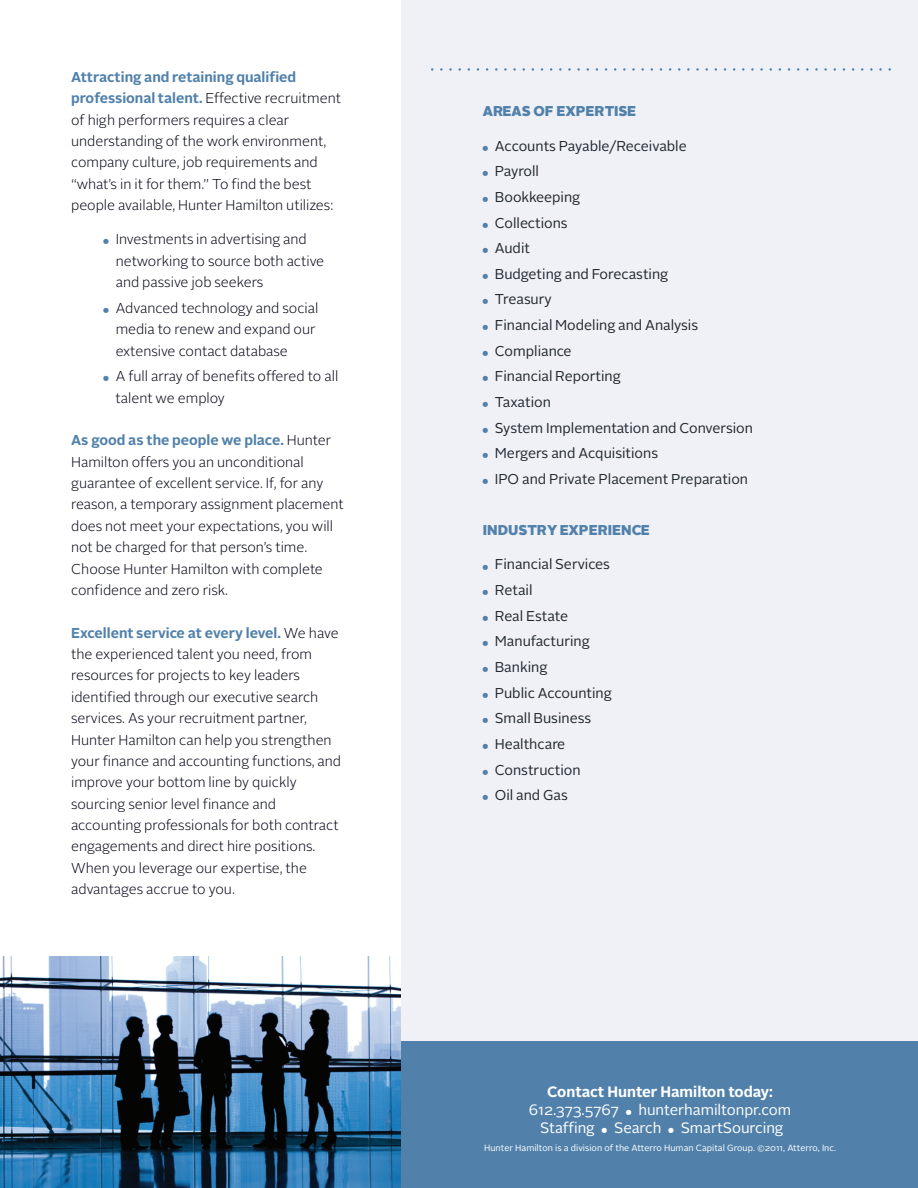
<style>
.page{position:relative;width:918px;height:1188px;background:#fff}
.page>*{position:absolute;margin:0;border:0;box-sizing:border-box;transform-origin:0 0}
.t1{font:15px "Alright Sans";letter-spacing:-.005em;color:#fff}
.t2{font:700 15px "Alright Sans";color:#fff}
.t3{font:300 14.25px/21.3px "Alright Sans";color:#000314}
.t4{font:14.25px/25.7px "Alright Sans";color:#20282e}
.t5{font:700 14.25px/21.3px "Alright Sans";color:#5181ab}
.t6{font:900 14.25px "Alright Sans";color:#5181ab}
.t7{font:9px "Alright Sans";color:#fff}
.s1{font-weight:300;color:#000314}
</style>
<div class="page">
<img style="left:0;top:957px;width:401px;height:231px">
<div style="left:401px;top:0;width:517px;height:1188px;background:#f0f1f6"></div>
<div style="left:401px;top:1041px;width:517px;height:147px;background:#5181ab"></div>
<p class="t5" style="left:71px;top:68px;width:271px">Attracting and retaining qualified professional talent. <span class="s1">Effective recruitment</span></p>
<p class="t3" style="left:71px;top:110px;width:264px">of high performers requires a clear understanding of the work environment, company culture, job requirements and “what’s in it for them.” To find the best people available, Hunter Hamilton utilizes:</p>
<p class="t3" style="left:116px;top:230px;width:210px">Investments in advertising and networking to source both active and passive job seekers</p>
<p class="t3" style="left:116px;top:298px;width:204px">Advanced technology and social media to renew and expand our extensive contact database</p>
<p class="t3" style="left:116px;top:367px;width:224px">A full array of benefits offered to all talent we employ</p>
<p class="t5" style="left:71px;top:431px;width:262px">As good as the people we place. <span class="s1">Hunter</span></p>
<p class="t3" style="left:71px;top:452px;width:274px">Hamilton offers you an unconditional guarantee of excellent service. If, for any reason, a temporary assignment placement does not meet your expectations, you will not be charged for that person’s time.<br>Choose Hunter Hamilton with complete confidence and zero risk.</p>
<p class="t5" style="left:71px;top:623px;width:269px">Excellent service at every level. <span class="s1">We have</span></p>
<p class="t3" style="left:71px;top:645px;width:271px">the experienced talent you need, from resources for projects to key leaders identified through our executive search services. As your recruitment partner, Hunter Hamilton can help you strengthen your finance and accounting functions, and improve your bottom line by quickly sourcing senior level finance and accounting professionals for both contract engagements and direct hire positions.<br>When you leverage our expertise, the advantages accrue to you.</p>
<p class="t6" style="left:483px;top:106px;width:155px">AREAS OF EXPERTISE</p>
<p class="t4" style="left:495px;top:134px;width:260px">Accounts Payable/Receivable<br>Payroll<br>Bookkeeping<br>Collections<br>Audit<br>Budgeting and Forecasting<br>Treasury<br>Financial Modeling and Analysis<br>Compliance<br>Financial Reporting<br>Taxation<br>System Implementation and Conversion<br>Mergers and Acquisitions<br>IPO and Private Placement Preparation</p>
<p class="t6" style="left:483px;top:524px;width:169px">INDUSTRY EXPERIENCE</p>
<p class="t4" style="left:495px;top:553px;width:119px">Financial Services<br>Retail<br>Real Estate<br>Manufacturing<br>Banking<br>Public Accounting<br>Small Business<br>Healthcare<br>Construction<br>Oil and Gas</p>
<p class="t2" style="left:547px;top:1086px;width:227px">Contact Hunter Hamilton today:</p>
<p class="t1" style="left:529px;top:1104px;width:92px">612.373.5767</p>
<p class="t1" style="left:638px;top:1104px;width:154px">hunterhamiltonpr.com</p>
<p class="t1" style="left:540px;top:1122px;width:56px">Staffing</p>
<p class="t1" style="left:614px;top:1122px;width:49px">Search</p>
<p class="t1" style="left:681px;top:1122px;width:104px">SmartSourcing</p>
<p class="t7" style="left:484px;top:1144px;width:353px">Hunter Hamilton is a division of the Atterro Human Capital Group. ©2011, Atterro, Inc.</p>
</div>
